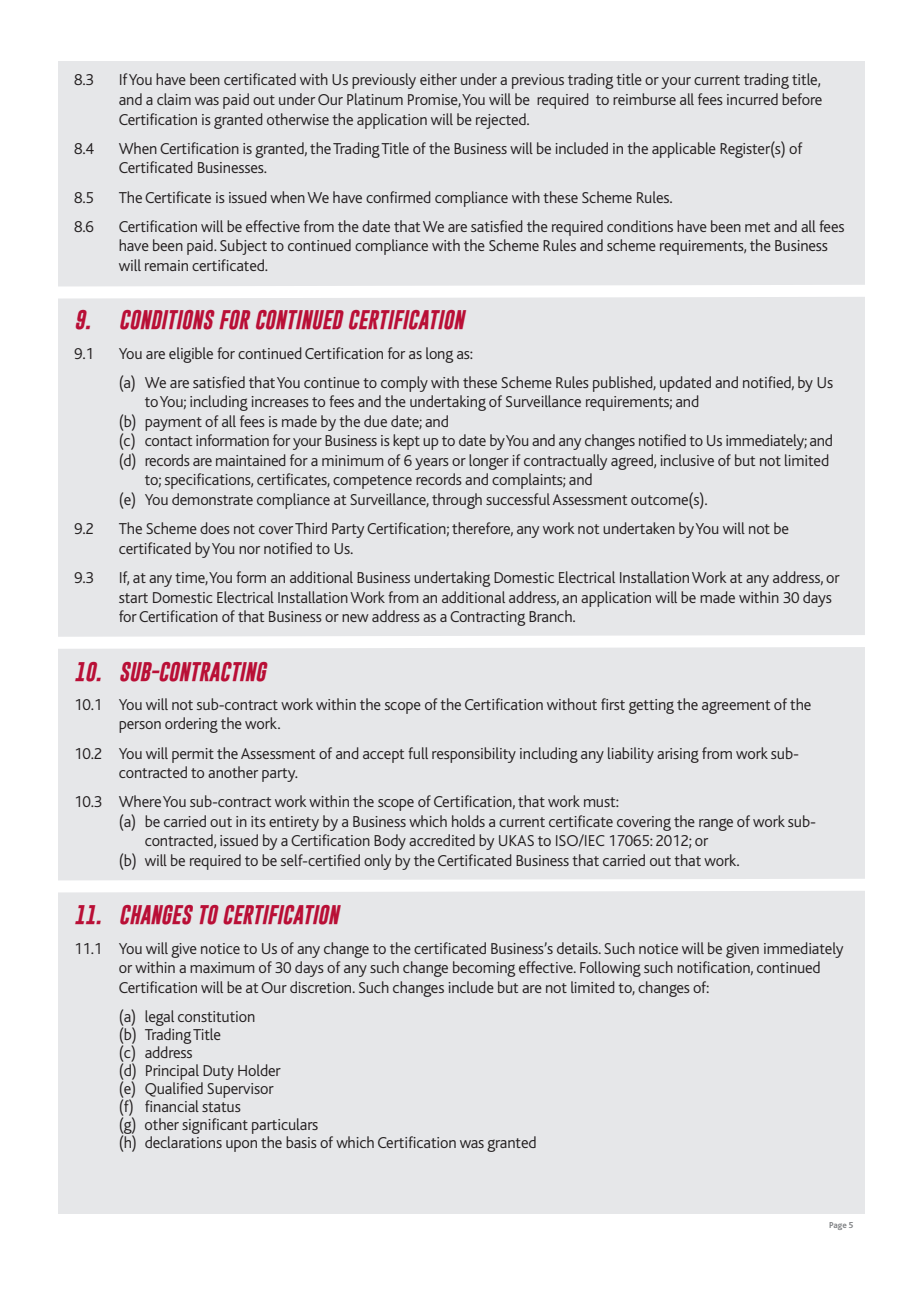
<style>
.page{position:relative;width:919px;height:1289px;background:#fff}
.page>*{position:absolute;margin:0;border:0;box-sizing:border-box;transform-origin:0 0}
.t1{font:italic 700 19.5px "Gobold";color:#b90f36}
.t2{font:300 16.5px/19.5px "Bliss";letter-spacing:-.01em;color:#231f20}
.t3{font:700 9px "Bliss";color:#808285}
</style>
<div class="page">
<div style="left:58px;top:624px;width:806px;height:589px;background:#e6e7e9"></div>
<div style="left:58px;top:291px;width:806px;height:343px;background:#e6e7e9"></div>
<div style="left:58px;top:61px;width:806px;height:270px;background:#e6e7e9"></div>
<svg style="left:58px;top:279px;width:807px;height:25px"></svg>
<svg style="left:58px;top:629px;width:807px;height:25px"></svg>
<svg style="left:58px;top:872px;width:807px;height:26px"></svg>
<p class="t2" style="left:74px;top:72px;width:21px">8.3</p>
<p class="t2" style="left:119px;top:72px;width:705px;text-align:justify">If You have been certificated with Us previously either under a previous trading title or your current trading title, and a claim was paid out under Our Platinum Promise, You will be required to reimburse all fees incurred before Certification is granted otherwise the application will be rejected.</p>
<p class="t2" style="left:74px;top:140px;width:21px">8.4</p>
<p class="t2" style="left:119px;top:140px;width:685px">When Certification is granted, the Trading Title of the Business will be included in the applicable Register(s) of<br>Certificated Businesses.</p>
<p class="t2" style="left:74px;top:189px;width:21px">8.5</p>
<p class="t2" style="left:119px;top:189px;width:555px">The Certificate is issued when We have confirmed compliance with these Scheme Rules.</p>
<p class="t2" style="left:74px;top:218px;width:21px">8.6</p>
<p class="t2" style="left:119px;top:218px;width:727px">Certification will be effective from the date that We are satisfied the required conditions have been met and all fees have been paid. Subject to continued compliance with the Scheme Rules and scheme requirements, the Business will remain certificated.</p>
<p class="t1" style="left:74px;top:311px;width:391px">9. CONDITIONS FOR CONTINUED CERTIFICATION</p>
<p class="t2" style="left:74px;top:345px;width:21px">9.1</p>
<p class="t2" style="left:119px;top:340px;width:715px;line-height:29.2px">You are eligible for continued Certification for as long as:<br>(a) We are satisfied that You continue to comply with these Scheme Rules published, updated and notified, by Us</p>
<p class="t2" style="left:145px;top:394px;width:556px">to You; including increases to fees and the undertaking of Surveillance requirements; and</p>
<p class="t2" style="left:119px;top:413px;width:332px">(b) payment of all fees is made by the due date; and</p>
<p class="t2" style="left:119px;top:433px;width:715px">(c) contact information for your Business is kept up to date by You and any changes notified to Us immediately; and</p>
<p class="t2" style="left:119px;top:452px;width:712px">(d) records are maintained for a minimum of 6 years or longer if contractually agreed, inclusive of but not limited</p>
<p class="t2" style="left:145px;top:472px;width:449px">to; specifications, certificates, competence records and complaints; and</p>
<p class="t2" style="left:119px;top:491px;width:590px">(e) You demonstrate compliance at Surveillance, through successful Assessment outcome(s).</p>
<p class="t2" style="left:74px;top:520px;width:21px">9.2</p>
<p class="t2" style="left:119px;top:520px;width:671px">The Scheme does not cover Third Party Certification; therefore, any work not undertaken by You will not be certificated by You nor notified to Us.</p>
<p class="t2" style="left:74px;top:569px;width:21px">9.3</p>
<p class="t2" style="left:119px;top:569px;width:722px">If, at any time, You form an additional Business undertaking Domestic Electrical Installation Work at any address, or start Domestic Electrical Installation Work from an additional address, an application will be made within 30 days for Certification of that Business or new address as a Contracting Branch.</p>
<p class="t1" style="left:74px;top:662px;width:193px">10. SUB-CONTRACTING</p>
<p class="t2" style="left:119px;top:696px;width:694px;text-indent:-45px">10.1 You will not sub-contract work within the scope of the Certification without first getting the agreement of the person ordering the work.</p>
<p class="t2" style="left:119px;top:745px;width:681px;text-indent:-45px">10.2 You will permit the Assessment of and accept full responsibility including any liability arising from work sub&shy;contracted to another party.</p>
<p class="t2" style="left:74px;top:793px;width:546px">10.3 Where You sub-contract work within the scope of Certification, that work must:</p>
<p class="t2" style="left:119px;top:813px;width:698px">(a) be carried out in its entirety by a Business which holds a current certificate covering the range of work sub-</p>
<p class="t2" style="left:145px;top:832px;width:565px">contracted, issued by a Certification Body accredited by UKAS to ISO/IEC 17065: 2012; or</p>
<p class="t2" style="left:119px;top:852px;width:622px">(b) will be required to be self-certified only by the Certificated Business that carried out that work.</p>
<p class="t1" style="left:74px;top:906px;width:266px">11. CHANGES TO CERTIFICATION</p>
<p class="t2" style="left:119px;top:940px;width:726px;text-indent:-45px">11.1 You will give notice to Us of any change to the certificated Business’s details. Such notice will be given immediately or within a maximum of 30 days of any such change becoming effective. Following such notification, continued<br>Certification will be at Our discretion. Such changes include but are not limited to, changes of:</p>
<p class="t2" style="left:119px;top:1009px;width:419px;line-height:18px">(a) legal constitution<br>(b) Trading Title<br>(c) address<br>(d) Principal Duty Holder<br>(e) Qualified Supervisor<br>(f) financial status<br>(g) other significant particulars<br>(h) declarations upon the basis of which Certification was granted</p>
<p class="t3" style="left:829px;top:1221px;width:26px">Page 5</p>
</div>
